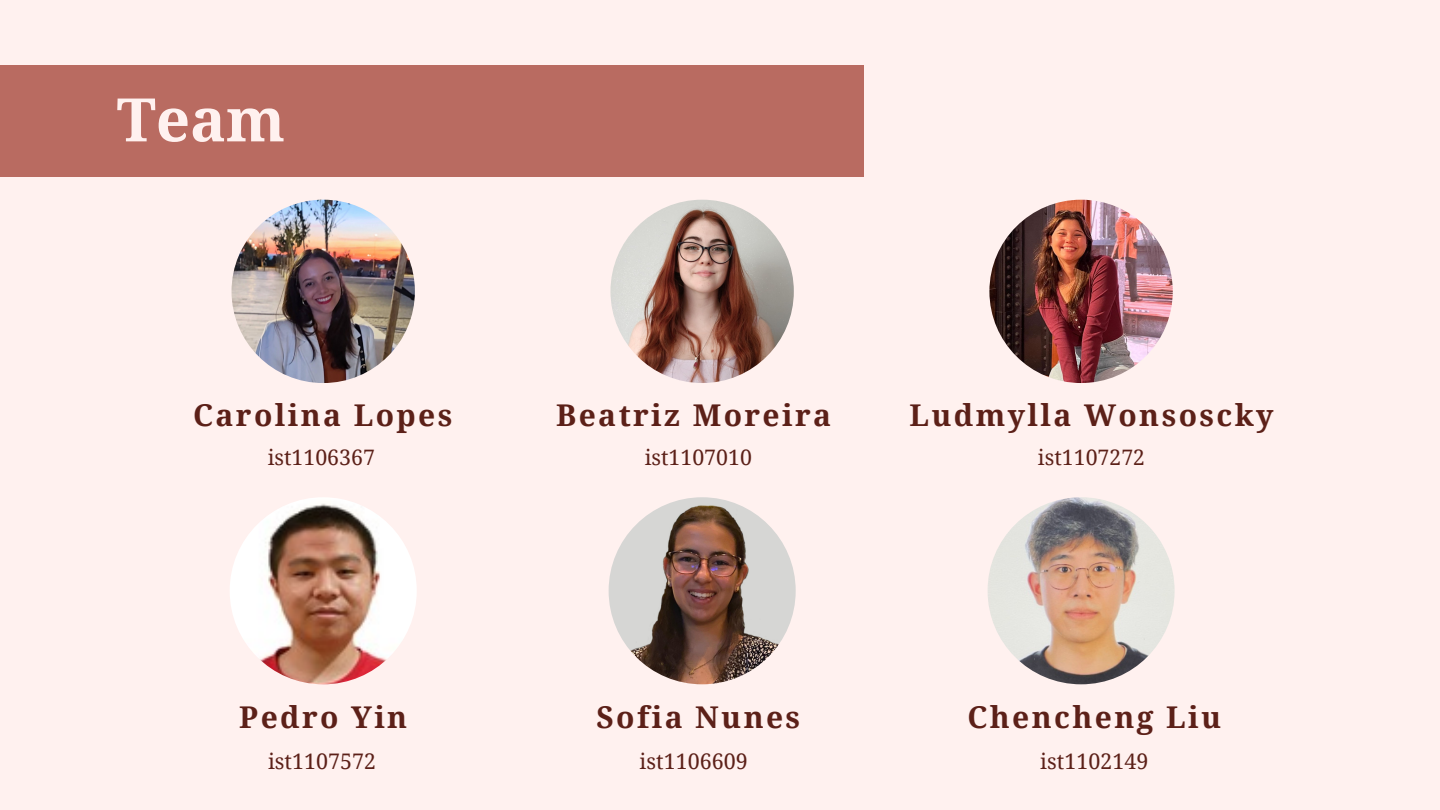
<style>
.page{position:relative;width:1440px;height:810px;background:#fff1ef}
.page>*{position:absolute;margin:0;border:0;box-sizing:border-box;transform-origin:0 0}
.t1{font:700 60px "Droid Serif";color:#fff1ef}
.t2{font:700 30px "Droid Serif";letter-spacing:.08em;color:#5c2018}
.t3{font:21.5px "Droid Serif";color:#5c2018}
.t4{font:21.3px "Droid Serif";color:#5c2018}
</style>
<div class="page">
<img style="left:609px;top:497px;width:187px;height:187px;border-radius:50%">
<img style="left:988px;top:497px;width:187px;height:187px;border-radius:50%">
<img style="left:230px;top:497px;width:187px;height:187px;border-radius:50%">
<img style="left:989px;top:200px;width:184px;height:183px;border-radius:50%">
<img style="left:610px;top:200px;width:184px;height:183px;border-radius:50%">
<img style="left:232px;top:200px;width:183px;height:183px;border-radius:50%">
<div style="left:0;top:66px;width:863px;height:111px;background:#b96b61"></div>
<p class="t1" style="left:117px;top:86px;width:170px">Team</p>
<p class="t2" style="left:193px;top:398px;width:261px">Carolina Lopes</p>
<h2 class="t4" style="left:268px;top:446px;width:109px">ist1106367</h2>
<p class="t2" style="left:239px;top:700px;width:170px">Pedro Yin</p>
<p class="t3" style="left:268px;top:749px;width:110px">ist1107572</p>
<p class="t2" style="left:556px;top:398px;width:276px">Beatriz Moreira</p>
<h2 class="t4" style="left:645px;top:446px;width:109px">ist1107010</h2>
<p class="t2" style="left:910px;top:398px;width:366px">Ludmylla Wonsoscky</p>
<h2 class="t4" style="left:1038px;top:446px;width:109px">ist1107272</h2>
<h1 class="t2" style="left:596px;top:700px;width:205px">Sofia Nunes</h1>
<h2 class="t3" style="left:640px;top:749px;width:110px">ist1106609</h2>
<h2 class="t2" style="left:967px;top:700px;width:255px">Chencheng Liu</h2>
<h2 class="t3" style="left:1040px;top:749px;width:110px">ist1102149</h2>
</div>
